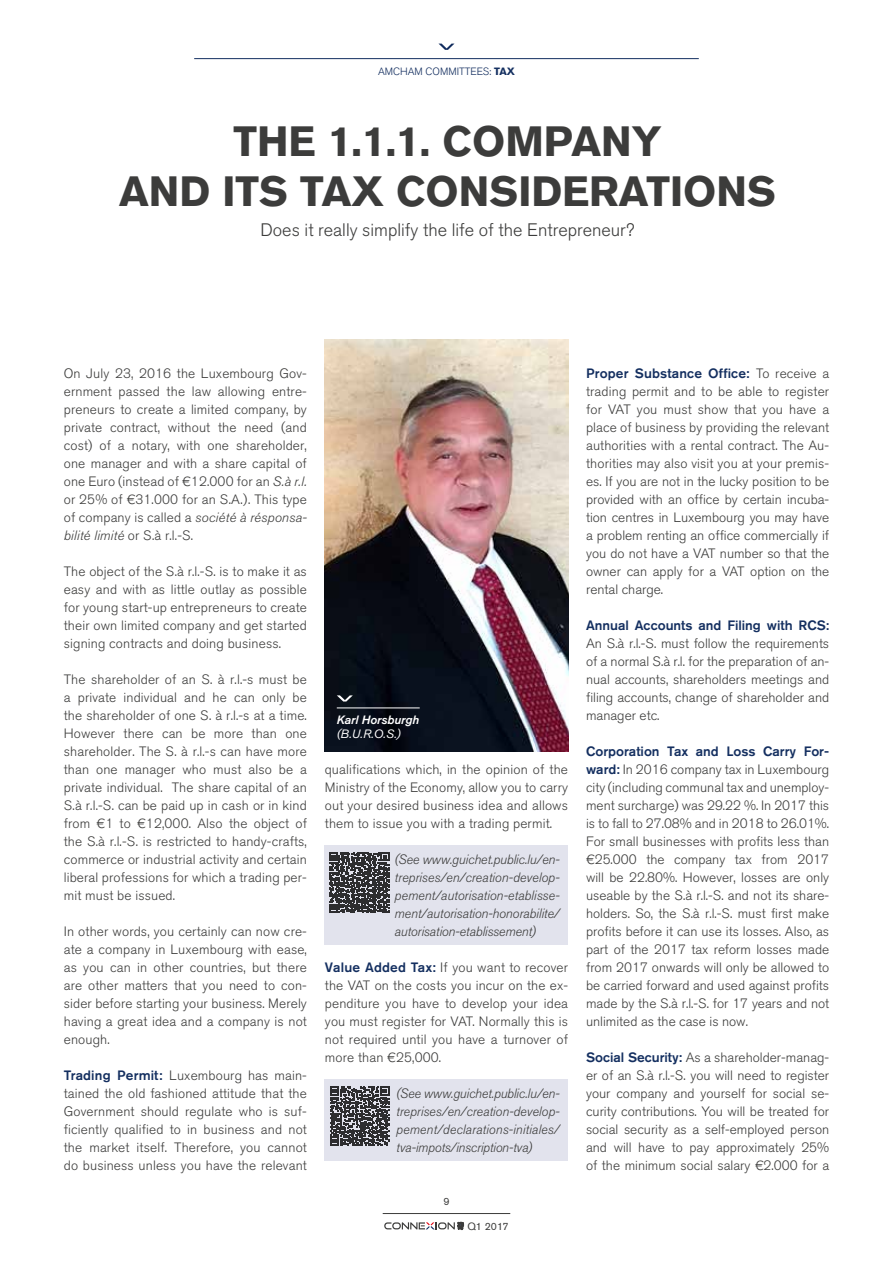
<style>
.page{position:relative;width:893px;height:1263px;background:#fff}
.page>*{position:absolute;margin:0;border:0;box-sizing:border-box;transform-origin:0 0}
.t1{font:700 42px/50.4px "Akzidenz Grotesk BQ";color:#3c3c3b;text-align:center}
.t2{font:300 18px "Akzidenz Grotesk BQ";color:#3c3c3b}
.t3{font:300 13.5px/18px "Akzidenz Grotesk BQ";letter-spacing:.01em;color:#3c3c3b;text-align:justify}
.t4{font:italic 300 13.5px/18px "Akzidenz Grotesk BQ";letter-spacing:-.01em;color:#3c3c3b;text-align:justify}
.t5{font:italic 300 13.5px/18px "Akzidenz Grotesk BQ";letter-spacing:-.01em;color:#3c3c3b;text-align:justify;scale:.96 1}
.t6{font:500 13.5px "Akzidenz Grotesk BQ";color:#142f60}
.t7{font:italic 12px "Akzidenz Grotesk BQ Med";color:#fff}
.t8{font:italic 12px "Akzidenz Grotesk BQ";color:#fff}
.t9{font:300 10.5px "Akzidenz Grotesk BQ";color:#142f60}
.t10{font:10.5px "Akzidenz Grotesk BQ";color:#3c3c3b}
.s1{font-weight:700}
.s2{font-style:italic}
.s3{font-weight:500;color:#142f60}
</style>
<div class="page">
<svg style="left:439px;top:44px;width:15px;height:6px"></svg>
<hr style="left:194px;top:58px;width:505px;height:1px;background:#142f60">
<svg style="left:384px;top:1222px;width:80px;height:8px"></svg>
<hr style="left:383px;top:1213px;width:127px;height:1px;background:#3c3c3b">
<div style="left:325px;top:845px;width:243px;height:100px;background:#e2e3ed"></div>
<div style="left:325px;top:1079px;width:243px;height:82px;background:#e2e3ed"></div>
<img style="left:325px;top:339px;width:243px;height:413px">
<hr style="left:337px;top:707px;width:83px;height:1px;background:#fff">
<svg style="left:337px;top:695px;width:16px;height:6px"></svg>
<svg style="left:329px;top:852px;width:60px;height:61px"></svg>
<svg style="left:330px;top:1086px;width:59px;height:60px"></svg>
<p class="t9" style="left:378px;top:66px;width:138px">AMCHAM COMMITTEES: <span class="s1">TAX</span></p>
<h1 class="t1" style="left:119px;top:116px;width:658px">THE 1.1.1. COMPANY<br>AND ITS TAX CONSIDERATIONS</h1>
<h2 class="t2" style="left:261px;top:220px;width:375px">Does it really simplify the life of the Entrepreneur?</h2>
<p class="t3" style="left:64px;top:365px;width:245px">On July 23, 2016 the Luxembourg Gov&shy;ernment passed the law allowing entre&shy;preneurs to create a limited company, by private contract, without the need (and cost) of a notary, with one shareholder, one manager and with a share capital of one Euro (instead of €12.000 for an <span class="s2">S.à r.l. </span>or 25% of €31.000 for an S.A.). This type of company is called a <span class="s2">société à résponsa&shy;bilité limité</span> or S.à r.l.-S.</p>
<p class="t3" style="left:64px;top:563px;width:245px">The object of the S.à r.l.-S. is to make it as easy and with as little outlay as possible for young start-up entrepreneurs to create their own limited company and get started signing contracts and doing business.</p>
<p class="t3" style="left:64px;top:671px;width:245px">The shareholder of an S. à r.l.-s must be a private individual and he can only be the shareholder of one S. à r.l.-s at a time.<br>However there can be more than one shareholder. The S. à r.l.-s can have more than one manager who must also be a private individual. The share capital of an S.à r.l.-S. can be paid up in cash or in kind from €1 to €12,000. Also the object of the S.à r.l.-S. is restricted to handy-crafts, commerce or industrial activity and certain liberal professions for which a trading per&shy;mit must be issued.</p>
<p class="t3" style="left:64px;top:923px;width:245px">In other words, you certainly can now cre&shy;ate a company in Luxembourg with ease, as you can in other countries, but there are other matters that you need to con&shy;sider before starting your business. Merely having a great idea and a company is not enough.</p>
<p class="t3" style="left:64px;top:1067px;width:245px"><span class="s3">Trading Permit:</span> Luxembourg has main&shy;tained the old fashioned attitude that the Government should regulate who is suf&shy;ficiently qualified to in business and not the market itself. Therefore, you cannot do business unless you have the relevant</p>
<p class="t7" style="left:337px;top:713px;width:84px">Karl Horsburgh</p>
<p class="t8" style="left:337px;top:727px;width:65px">(B.U.R.O.S.)</p>
<p class="t3" style="left:325px;top:761px;width:245px">qualifications which, in the opinion of the Ministry of the Economy, allow you to carry out your desired business idea and allows them to issue you with a trading permit.</p>
<p class="t4" style="left:395px;top:851px;width:167px">(See www.guichet.public.lu/en&shy;treprises/en/creation-develop&shy;pement/autorisation-etablisse&shy;ment/autorisation-honorabilite/ autorisation-etablissement)</p>
<p class="t3" style="left:325px;top:959px;width:245px"><span class="s3">Value Added Tax:</span> If you want to recover the VAT on the costs you incur on the ex&shy;penditure you have to develop your idea you must register for VAT. Normally this is not required until you have a turnover of more than €25,000.</p>
<p class="t5" style="left:396px;top:1085px;width:172px">(See www.guichet.public.lu/en&shy;treprises/en/creation-develop&shy;pement/declarations-initiales/ tva-impots/inscription-tva)</p>
<p class="t10" style="left:443px;top:1195px;width:8px">9</p>
<p class="t10" style="left:467px;top:1220px;width:43px">Q1 2017</p>
<p class="t3" style="left:586px;top:365px;width:245px"><span class="s3">Proper Substance Office:</span> To receive a trading permit and to be able to register for VAT you must show that you have a place of business by providing the relevant authorities with a rental contract. The Au&shy;thorities may also visit you at your premis&shy;es. If you are not in the lucky position to be provided with an office by certain incuba&shy;tion centres in Luxembourg you may have a problem renting an office commercially if you do not have a VAT number so that the owner can apply for a VAT option on the rental charge.</p>
<p class="t6" style="left:586px;top:617px;width:245px">Annual Accounts and Filing with RCS:</p>
<p class="t3" style="left:586px;top:635px;width:245px">An S.à r.l.-S. must follow the requirements of a normal S.à r.l. for the preparation of an&shy;nual accounts, shareholders meetings and filing accounts, change of shareholder and manager etc.</p>
<p class="t3" style="left:586px;top:743px;width:245px"><span class="s3">Corporation Tax and Loss Carry For&shy;ward:</span> In 2016 company tax in Luxembourg city (including communal tax and unemploy&shy;ment surcharge) was 29.22 %. In 2017 this is to fall to 27.08% and in 2018 to 26.01%.<br>For small businesses with profits less than €25.000 the company tax from 2017 will be 22.80%. However, losses are only useable by the S.à r.l.-S. and not its share&shy;holders. So, the S.à r.l.-S. must first make profits before it can use its losses. Also, as part of the 2017 tax reform losses made from 2017 onwards will only be allowed to be carried forward and used against profits made by the S.à r.l.-S. for 17 years and not unlimited as the case is now.</p>
<p class="t3" style="left:586px;top:1049px;width:245px"><span class="s3">Social Security:</span> As a shareholder-manag&shy;er of an S.à r.l.-S. you will need to register your company and yourself for social se&shy;curity contributions. You will be treated for social security as a self-employed person and will have to pay approximately 25% of the minimum social salary €2.000 for a</p>
</div>
